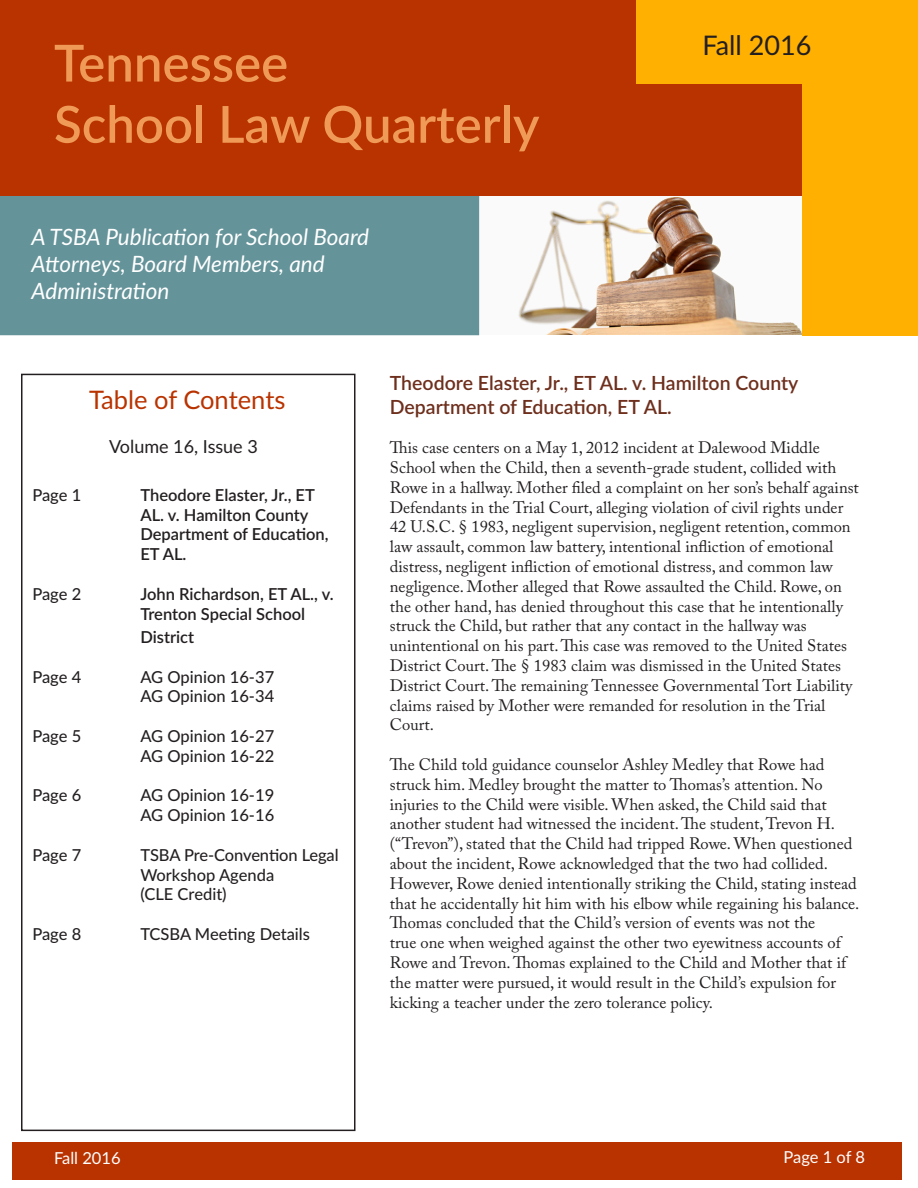
<style>
.page{position:relative;width:918px;height:1188px;background:#fff}
.page>*{position:absolute;margin:0;border:0;box-sizing:border-box;transform-origin:0 0}
.t1{font:600 51px "Lato";color:#ef9a56}
.t2{font:27px "Lato";color:#231f20}
.t3{font:25.5px "Lato";color:#b93300}
.t4{font:italic 22.5px "Lato";color:#fff}
.t5{font:600 19.5px/23.4px "Lato";color:#6e2f1d}
.t6{font:18px "Lato";color:#231f20}
.t7{font:16.5px/19.8px "Adobe Caslon Pro";color:#231f20}
.t8{font:500 16.5px/19.8px "Lato";color:#231f20}
.t9{font:600 16.5px/19.8px "Lato";color:#231f20}
.t10{font:16.5px "Lato";color:#fff}
</style>
<div class="page">
<div style="left:12px;top:1142px;width:890px;height:38px;background:#b93300"></div>
<img style="left:479px;top:195px;width:323px;height:139px">
<div style="left:1px;top:189px;width:477px;height:145px;background:#649399"></div>
<div style="left:0;top:188px;width:479px;height:147px;border:2px solid #649399"></div>
<div style="left:0;top:0;width:819px;height:195px;background:#b93300"></div>
<div style="left:802px;top:0;width:116px;height:335px;background:#ffb000"></div>
<div style="left:21px;top:374px;width:335px;height:757px;border:2px solid #231f20"></div>
<div style="left:636px;top:0;width:168px;height:84px;background:#ffb000"></div>
<p class="t1" style="left:54px;top:26px;width:236px">Tennessee</p>
<p class="t1" style="left:54px;top:87px;width:487px">School Law Quarterly</p>
<p class="t4" style="left:32px;top:220px;width:339px">A TSBA Publication for School Board</p>
<p class="t4" style="left:32px;top:247px;width:295px">Attorneys, Board Members, and</p>
<p class="t4" style="left:32px;top:274px;width:139px">Administration</p>
<p class="t2" style="left:702px;top:26px;width:111px">Fall 2016</p>
<p class="t3" style="left:89px;top:382px;width:198px">Table of Contents</p>
<p class="t6" style="left:109px;top:433px;width:150px">Volume 16, Issue 3</p>
<p class="t8" style="left:32px;top:484px;width:50px">Page 1</p>
<p class="t9" style="left:140px;top:484px;width:190px">Theodore Elaster, Jr., ET<br>AL. v. Hamilton County<br>Department of Education,<br>ET AL.</p>
<p class="t8" style="left:32px;top:583px;width:50px">Page 2</p>
<p class="t9" style="left:140px;top:583px;width:195px">John Richardson, ET AL., v.<br>Trenton Special School</p>
<p class="t9" style="left:140px;top:626px;width:55px">District</p>
<p class="t8" style="left:32px;top:666px;width:50px">Page 4</p>
<p class="t8" style="left:140px;top:666px;width:135px">AG Opinion 16-37</p>
<p class="t8" style="left:140px;top:686px;width:135px">AG Opinion 16-34</p>
<p class="t8" style="left:32px;top:725px;width:50px">Page 5</p>
<p class="t8" style="left:140px;top:725px;width:135px">AG Opinion 16-27</p>
<p class="t8" style="left:140px;top:745px;width:135px">AG Opinion 16-22</p>
<p class="t8" style="left:32px;top:785px;width:50px">Page 6</p>
<p class="t8" style="left:140px;top:785px;width:135px">AG Opinion 16-19</p>
<p class="t8" style="left:140px;top:805px;width:135px">AG Opinion 16-16</p>
<p class="t8" style="left:32px;top:844px;width:50px">Page 7</p>
<p class="t8" style="left:140px;top:844px;width:200px">TSBA Pre-Convention Legal<br>Workshop Agenda</p>
<p class="t8" style="left:140px;top:884px;width:88px">(CLE Credit)</p>
<p class="t8" style="left:32px;top:923px;width:50px">Page 8</p>
<p class="t8" style="left:140px;top:923px;width:171px">TCSBA Meeting Details</p>
<p class="t5" style="left:390px;top:370px;width:410px">Theodore Elaster, Jr., ET AL. v. Hamilton County<br>Department of Education, ET AL.</p>
<p class="t7" style="left:390px;top:438px;width:471px">This case centers on a May 1, 2012 incident at Dalewood Middle School when the Child, then a seventh-grade student, collided with Rowe in a hallway. Mother filed a complaint on her son’s behalf against Defendants in the Trial Court, alleging violation of civil rights under 42 U.S.C. § 1983, negligent supervision, negligent retention, common law assault, common law battery, intentional infliction of emotional distress, negligent infliction of emotional distress, and common law negligence. Mother alleged that Rowe assaulted the Child. Rowe, on the other hand, has denied throughout this case that he intentionally struck the Child, but rather that any contact in the hallway was unintentional on his part. This case was removed to the United States District Court. The § 1983 claim was dismissed in the United States District Court. The remaining Tennessee Governmental Tort Liability claims raised by Mother were remanded for resolution in the Trial Court.</p>
<p class="t7" style="left:390px;top:754px;width:471px">The Child told guidance counselor Ashley Medley that Rowe had struck him. Medley brought the matter to Thomas’s attention. No injuries to the Child were visible. When asked, the Child said that another student had witnessed the incident. The student, Trevon H. (“Trevon”), stated that the Child had tripped Rowe. When questioned about the incident, Rowe acknowledged that the two had collided.<br>However, Rowe denied intentionally striking the Child, stating instead that he accidentally hit him with his elbow while regaining his balance.<br>Thomas concluded that the Child’s version of events was not the<br>true one when weighed against the other two eyewitness accounts of Rowe and Trevon. Thomas explained to the Child and Mother that if the matter were pursued, it would result in the Child’s expulsion for kicking a teacher under the zero tolerance policy.</p>
<p class="t10" style="left:54px;top:1147px;width:68px">Fall 2016</p>
<p class="t10" style="left:784px;top:1145px;width:83px">Page 1 of 8</p>
</div>
